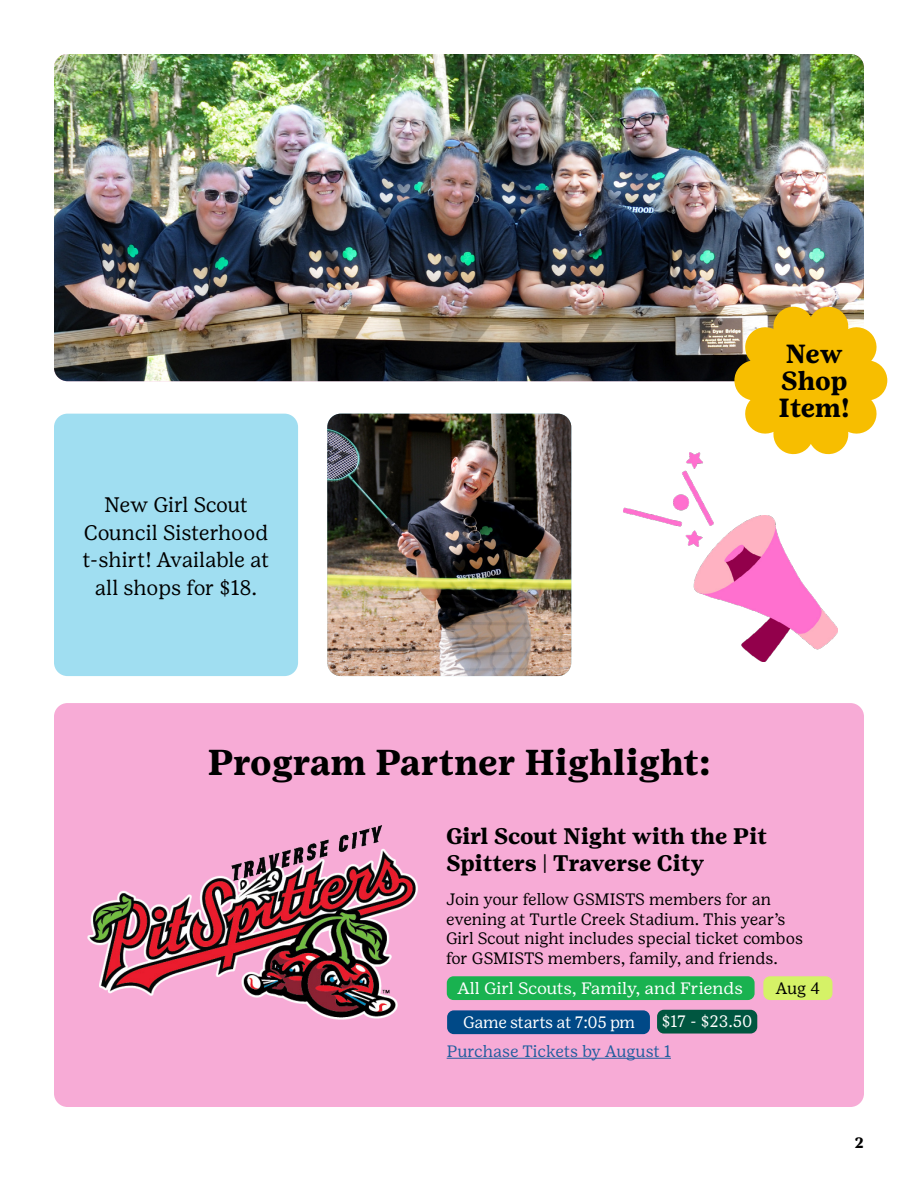
<style>
.page{position:relative;width:918px;height:1188px;background:#fff}
.page>*{position:absolute;margin:0;border:0;box-sizing:border-box;transform-origin:0 0}
.t1{font:700 36px "Girl Scout Text";color:#000}
.t2{font:700 26.25px/26.7px "Girl Scout Text";letter-spacing:-.005em;color:#000}
.t3{font:700 22.5px/27px "Girl Scout Text";color:#000}
.t4{font:21px/27.6px "Girl Scout Text";letter-spacing:-.005em;color:#000;text-align:center}
.t5{font:16.5px/19.8px "Girl Scout Text";color:#000}
.t6{font:16.5px/34px "Girl Scout Text";letter-spacing:-.02em;color:#fff;scale:1.07 1}
.t7{font:16.5px "Girl Scout Text";color:#215e9e}
.t8{font:16.5px "Girl Scout Text";letter-spacing:-.02em;color:#fff}
.t9{font:700 15px "Girl Scout Text";color:#000}
</style>
<div class="page">
<div style="left:54px;top:703px;width:810px;height:404px;background:#f7abd6;border-radius:14px"></div>
<img style="left:54px;top:54px;width:810px;height:327px">
<img style="left:88px;top:825px;width:329px;height:194px">
<div style="left:763px;top:976px;width:69px;height:24px;background:#d5f267;border-radius:7px"></div>
<div style="left:657px;top:1010px;width:100px;height:24px;background:#005640;border-radius:7px"></div>
<hr style="left:447px;top:1058px;width:224px;height:1px;background:#215e9e">
<div style="left:447px;top:976px;width:308px;height:24px;background:#19b250;border-radius:7px"></div>
<div style="left:447px;top:1010px;width:203px;height:24px;background:#004987;border-radius:7px"></div>
<svg style="left:734px;top:305px;width:153px;height:147px"></svg>
<img style="left:327px;top:414px;width:244px;height:262px">
<div style="left:54px;top:414px;width:244px;height:262px;background:#a0def1;border-radius:14px"></div>
<img style="left:623px;top:452px;width:215px;height:209px">
<p class="t4" style="left:82px;top:491px;width:189px">New Girl Scout<br>Council Sisterhood t-shirt! Available at all shops for $18.</p>
<h1 class="t1" style="left:208px;top:740px;width:504px">Program Partner Highlight:</h1>
<h2 class="t2" style="left:779px;top:341px;width:72px">New<br>Shop<br>Item!</h2>
<h3 class="t3" style="left:446px;top:823px;width:323px">Girl Scout Night with the Pit<br>Spitters | Traverse City</h3>
<p class="t5" style="left:446px;top:889px;width:359px">Join your fellow GSMISTS members for an evening at Turtle Creek Stadium. This year’s Girl Scout night includes special ticket combos for GSMISTS members, family, and friends.</p>
<p class="t5" style="left:776px;top:978px;width:46px">Aug 4</p>
<p class="t8" style="left:662px;top:1012px;width:92px">$17 - $23.50</p>
<p class="t7" style="left:447px;top:1041px;width:226px">Purchase Tickets by August 1</p>
<p class="t6" style="left:463px;top:971px;width:263px;text-indent:-6px">All Girl Scouts, Family, and Friends<br>Game starts at 7:05 pm</p>
<p class="t9" style="left:854px;top:1134px;width:11px">2</p>
</div>
